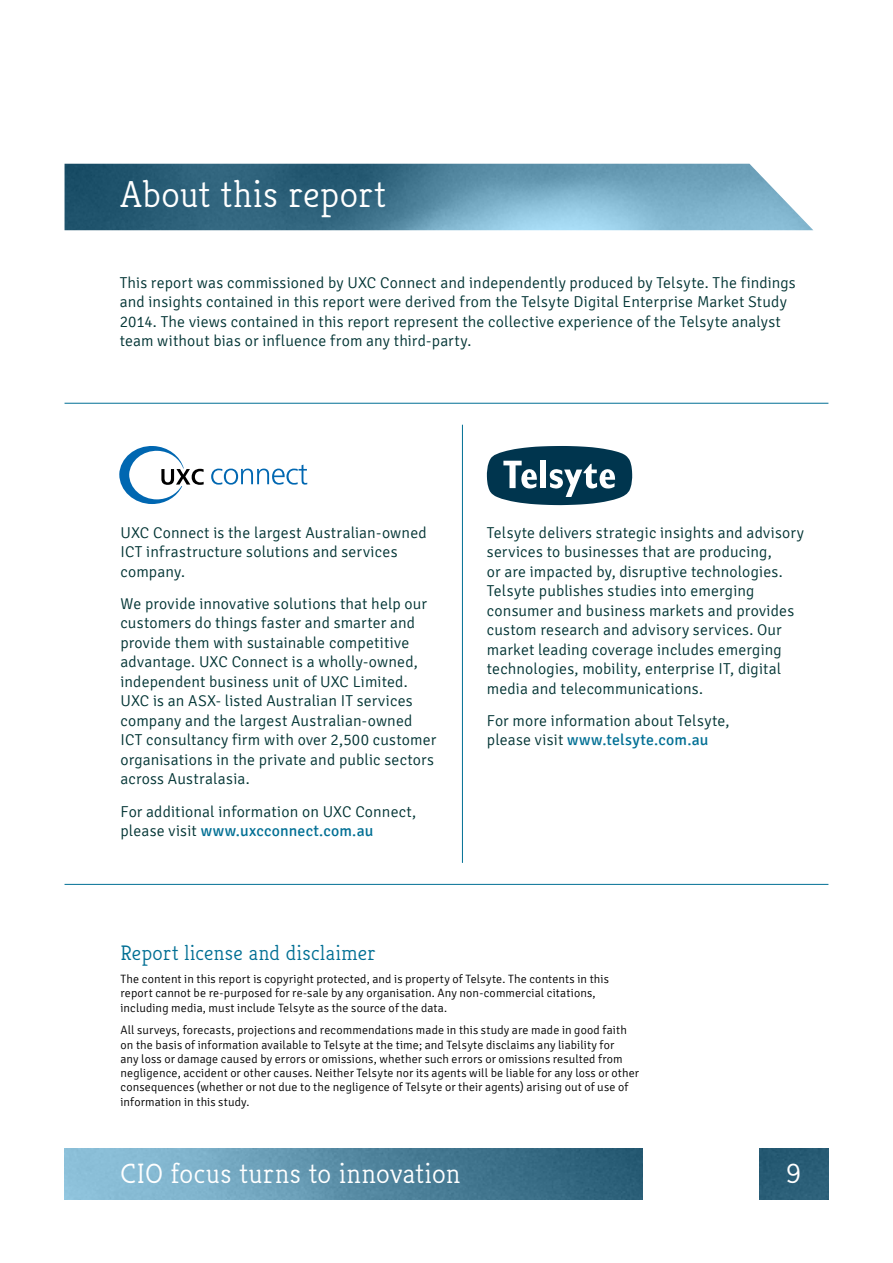
<style>
.page{position:relative;width:893px;height:1263px;background:#fff}
.page>*{position:absolute;margin:0;border:0;box-sizing:border-box;transform-origin:0 0}
.t1{font:300 37.5px "Kreon";letter-spacing:.015em;color:#fff}
.t2{font:300 28.05px "Kreon";letter-spacing:.02em;color:#fff}
.t3{font:300 21px "Kreon";letter-spacing:.02em;color:#006f94}
.t4{font:300 15.75px/19.5px "Signika";letter-spacing:.01em;color:#033}
.t5{font:300 12px/14.2px "Signika";letter-spacing:.01em;color:#000}
.s1{font-weight:400;color:#006f94}
</style>
<div class="page">
<div style="left:760px;top:1148px;width:68px;height:51px;background:#285c75"></div>
<img style="left:65px;top:1148px;width:577px;height:51px">
<img style="left:65px;top:164px;width:748px;height:66px">
<hr style="left:65px;top:884px;width:763px;height:1px;background:#006f94">
<hr style="left:65px;top:403px;width:763px;height:1px;background:#006f94">
<hr style="left:462px;top:425px;width:1px;height:438px;background:#006f94">
<svg style="left:211px;top:465px;width:96px;height:20px"></svg>
<svg style="left:119px;top:446px;width:85px;height:58px"></svg>
<svg style="left:487px;top:446px;width:145px;height:59px"></svg>
<div style="left:541px;top:461px;width:5px;height:27px;background:#fff"></div>
<h1 class="t1" style="left:120px;top:173px;width:267px">About this report</h1>
<p class="t4" style="left:120px;top:273px;width:678px">This report was commissioned by UXC Connect and independently produced by Telsyte. The findings and insights contained in this report were derived from the Telsyte Digital Enterprise Market Study 2014. The views contained in this report represent the collective experience of the Telsyte analyst team without bias or influence from any third-party.</p>
<p class="t4" style="left:120px;top:523px;width:308px">UXC Connect is the largest Australian-owned<br>ICT infrastructure solutions and services company.</p>
<p class="t4" style="left:120px;top:594px;width:317px">We provide innovative solutions that help our customers do things faster and smarter and provide them with sustainable competitive advantage. UXC Connect is a wholly-owned, independent business unit of UXC Limited.<br>UXC is an ASX- listed Australian IT services company and the largest Australian-owned ICT consultancy firm with over 2,500 customer organisations in the private and public sectors across Australasia.</p>
<p class="t4" style="left:120px;top:802px;width:297px">For additional information on UXC Connect, please visit <span class="s1">www.uxcconnect.com.au</span></p>
<p class="t4" style="left:487px;top:523px;width:318px">Telsyte delivers strategic insights and advisory services to businesses that are producing,<br>or are impacted by, disruptive technologies.<br>Telsyte publishes studies into emerging consumer and business markets and provides custom research and advisory services. Our market leading coverage includes emerging technologies, mobility, enterprise IT, digital media and telecommunications.</p>
<p class="t4" style="left:487px;top:711px;width:244px">For more information about Telsyte, please visit <span class="s1">www.telsyte.com.au</span></p>
<h3 class="t3" style="left:120px;top:941px;width:257px">Report license and disclaimer</h3>
<p class="t5" style="left:120px;top:972px;width:490px">The content in this report is copyright protected, and is property of Telsyte. The contents in this report cannot be re-purposed for re-sale by any organisation. Any non-commercial citations, including media, must include Telsyte as the source of the data.</p>
<p class="t5" style="left:120px;top:1023px;width:520px">All surveys, forecasts, projections and recommendations made in this study are made in good faith on the basis of information available to Telsyte at the time; and Telsyte disclaims any liability for<br>any loss or damage caused by errors or omissions, whether such errors or omissions resulted from negligence, accident or other causes. Neither Telsyte nor its agents will be liable for any loss or other consequences (whether or not due to the negligence of Telsyte or their agents) arising out of use of information in this study.</p>
<h2 class="t2" style="left:120px;top:1157px;width:341px">CIO focus turns to innovation</h2>
<h2 class="t2" style="left:786px;top:1157px;width:16px">9</h2>
</div>
